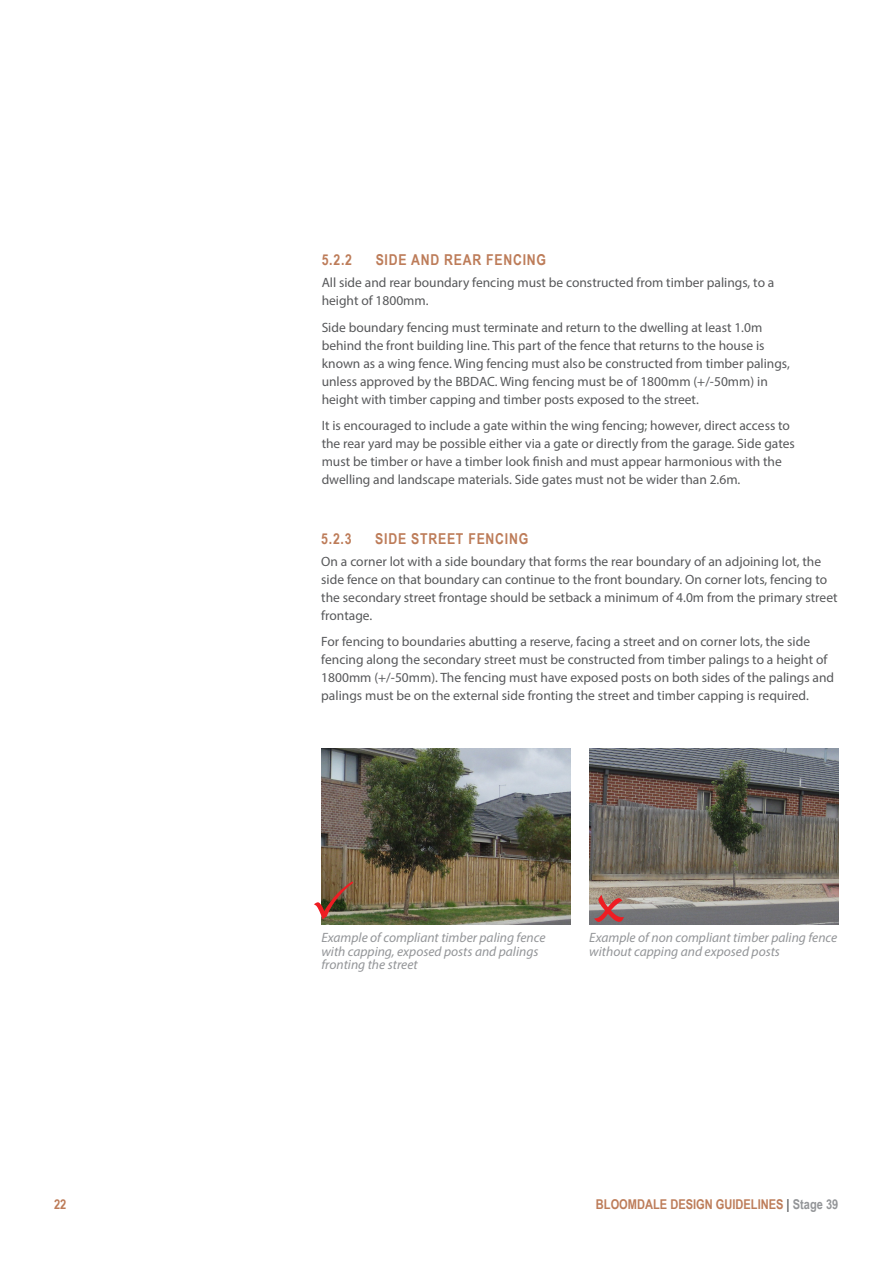
<style>
.page{position:relative;width:893px;height:1263px;background:#fff}
.page>*{position:absolute;margin:0;border:0;box-sizing:border-box;transform-origin:0 0}
.Heading_Level_2_1_x{font:700 15px "Arial Narrow";letter-spacing:.05em;color:#bd7c59}
.Body_Text{font:13.5px/18px "Myriad Pro";color:#57585a}
.Grey_Plan_Text{font:italic 13.5px/13.5px "Myriad Pro";color:#939598}
.t1{font:700 13.5px "Arial Narrow";color:#bd7c59}
.s1{color:#57585a}
.s2{color:#939598}
</style>
<div class="page">
<img style="left:322px;top:748px;width:249px;height:176px">
<img style="left:590px;top:748px;width:249px;height:176px">
<svg style="left:321px;top:881px;width:32px;height:38px"></svg>
<svg style="left:594px;top:894px;width:30px;height:28px"></svg>
<p class="Heading_Level_2_1_x" style="left:322px;top:248px;width:32px">5.2.2</p>
<p class="Heading_Level_2_1_x" style="left:376px;top:248px;width:172px">SIDE AND REAR FENCING</p>
<p class="Body_Text" style="left:322px;top:274px;width:454px">All side and rear boundary fencing must be constructed from timber palings, to a height of 1800mm.</p>
<p class="Body_Text" style="left:322px;top:318px;width:470px">Side boundary fencing must terminate and return to the dwelling at least 1.0m behind the front building line. This part of the fence that returns to the house is known as a wing fence. Wing fencing must also be constructed from timber palings, unless approved by the BBDAC. Wing fencing must be of 1800mm (+/-50mm) in height with timber capping and timber posts exposed to the street.</p>
<p class="Body_Text" style="left:322px;top:417px;width:475px">It is encouraged to include a gate within the wing fencing; however, direct access to the rear yard may be possible either via a gate or directly from the garage. Side gates must be timber or have a timber look finish and must appear harmonious with the dwelling and landscape materials. Side gates must not be wider than 2.6m.</p>
<p class="Heading_Level_2_1_x" style="left:321px;top:527px;width:32px">5.2.3</p>
<p class="Heading_Level_2_1_x" style="left:375px;top:527px;width:154px">SIDE STREET FENCING</p>
<p class="Body_Text" style="left:321px;top:552px;width:518px">On a corner lot with a side boundary that forms the rear boundary of an adjoining lot, the side fence on that boundary can continue to the front boundary. On corner lots, fencing to the secondary street frontage should be setback a minimum of 4.0m from the primary street frontage.</p>
<p class="Body_Text" style="left:321px;top:633px;width:514px">For fencing to boundaries abutting a reserve, facing a street and on corner lots, the side fencing along the secondary street must be constructed from timber palings to a height of 1800mm (+/-50mm). The fencing must have exposed posts on both sides of the palings and palings must be on the external side fronting the street and timber capping is required.</p>
<p class="Grey_Plan_Text" style="left:321px;top:931px;width:226px">Example of compliant timber paling fence with capping, exposed posts and palings fronting the street</p>
<p class="Grey_Plan_Text" style="left:589px;top:931px;width:249px">Example of non compliant timber paling fence without capping and exposed posts</p>
<p class="t1" style="left:54px;top:1194px;width:14px">22</p>
<p class="t1" style="left:596px;top:1194px;width:244px">BLOOMDALE DESIGN GUIDELINES <span class="s1">|</span> <span class="s2">Stage 39</span></p>
</div>
